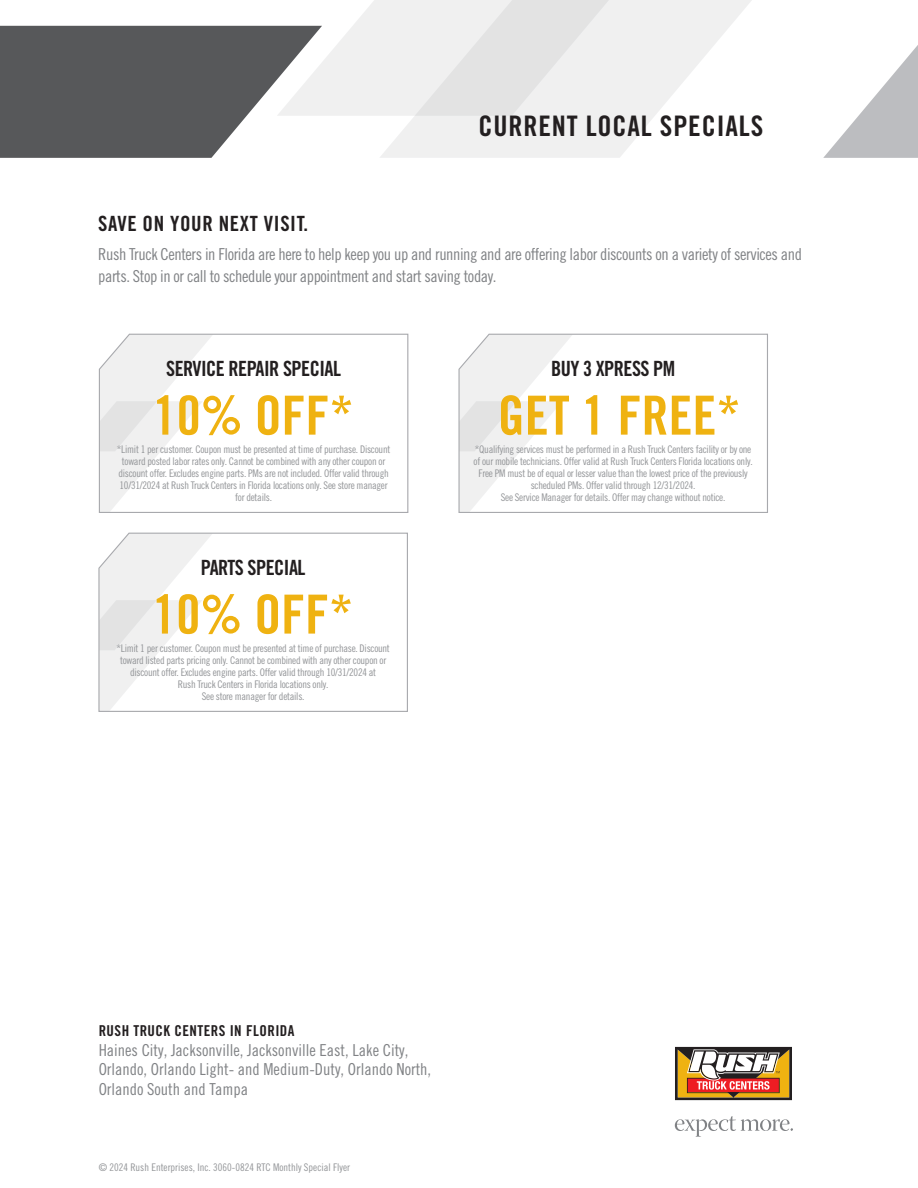
<style>
.page{position:relative;width:918px;height:1188px;background:#fff}
.page>*{position:absolute;margin:0;border:0;box-sizing:border-box;transform-origin:0 0}
.t1{font:54px "Trade Gothic LT Pro Bd Cn 20";color:#efb211}
.t2{font:28.35px "Trade Gothic LT Pro Bd Cn 20";letter-spacing:.03em;color:#231f20}
.t3{font:21px "Trade Gothic LT Pro Bd Cn 20";letter-spacing:-.025em;color:#231f20}
.t4{font:21px "Trade Gothic LT Pro Bd Cn 20";letter-spacing:.03em;color:#231f20}
.t5{font:16.5px/22.5px "Trade Gothic LT Pro Cn 18";letter-spacing:-.025em;color:#808285}
.t6{font:16.5px/19.8px "Trade Gothic LT Pro Cn 18";color:#808285}
.t7{font:15px "Trade Gothic LT Pro Bd Cn 20";letter-spacing:.03em;color:#231f20}
.t8{font:10.5px/12px "Trade Gothic LT Pro Cn 18";letter-spacing:-.025em;color:#939598;text-align:center}
.t9{font:10.5px "Trade Gothic LT Pro Cn 18";color:#939598}
</style>
<div class="page">
<svg style="left:675px;top:1116px;width:118px;height:21px"></svg>
<svg style="left:675px;top:1046px;width:117px;height:55px"></svg>
<svg style="left:277px;top:0;width:102px;height:116px;fill:#f0f0f0"></svg>
<svg style="left:379px;top:0;width:373px;height:158px;fill:#f0f0f0"></svg>
<svg style="left:0;top:26px;width:322px;height:132px"></svg>
<svg style="left:823px;top:45px;width:95px;height:113px"></svg>
<svg style="left:98px;top:333px;width:311px;height:180px"></svg>
<svg style="left:458px;top:333px;width:310px;height:180px"></svg>
<svg style="left:98px;top:532px;width:310px;height:180px"></svg>
<p class="t4" style="left:98px;top:211px;width:212px">SAVE ON YOUR NEXT VISIT.</p>
<p class="t2" style="left:478px;top:109px;width:286px">CURRENT LOCAL SPECIALS</p>
<p class="t5" style="left:98px;top:242px;width:705px">Rush Truck Centers in Florida are here to help keep you up and running and are offering labor discounts on a variety of services and parts. Stop in or call to schedule your appointment and start saving today.</p>
<p class="t3" style="left:166px;top:356px;width:176px">SERVICE REPAIR SPECIAL</p>
<p class="t1" style="left:153px;top:383px;width:202px">10% OFF*</p>
<p class="t8" style="left:117px;top:443px;width:275px">*Limit 1 per customer. Coupon must be presented at time of purchase. Discount toward posted labor rates only. Cannot be combined with any other coupon or discount offer. Excludes engine parts. PMs are not included. Offer valid through 10/31/2024 at Rush Truck Centers in Florida locations only. See store manager for details.</p>
<p class="t3" style="left:201px;top:555px;width:106px">PARTS SPECIAL</p>
<p class="t1" style="left:152px;top:582px;width:202px">10% OFF*</p>
<p class="t8" style="left:116px;top:642px;width:275px">*Limit 1 per customer. Coupon must be presented at time of purchase. Discount toward listed parts pricing only. Cannot be combined with any other coupon or discount offer. Excludes engine parts. Offer valid through 10/31/2024 at<br>Rush Truck Centers in Florida locations only.<br>See store manager for details.</p>
<p class="t3" style="left:551px;top:356px;width:126px">BUY 3 XPRESS PM</p>
<p class="t1" style="left:498px;top:383px;width:244px">GET 1 FREE*</p>
<p class="t8" style="left:474px;top:443px;width:281px">*Qualifying services must be performed in a Rush Truck Centers facility or by one of our mobile technicians. Offer valid at Rush Truck Centers Florida locations only.<br>Free PM must be of equal or lesser value than the lowest price of the previously scheduled PMs. Offer valid through 12/31/2024.<br>See Service Manager for details. Offer may change without notice.</p>
<p class="t7" style="left:99px;top:1021px;width:197px">RUSH TRUCK CENTERS IN FLORIDA</p>
<p class="t6" style="left:99px;top:1040px;width:334px">Haines City, Jacksonville, Jacksonville East, Lake City,<br>Orlando, Orlando Light- and Medium-Duty, Orlando North,<br>Orlando South and Tampa</p>
<p class="t9" style="left:99px;top:1161px;width:253px">© 2024 Rush Enterprises, Inc. 3060-0824 RTC Monthly Special Flyer</p>
</div>
